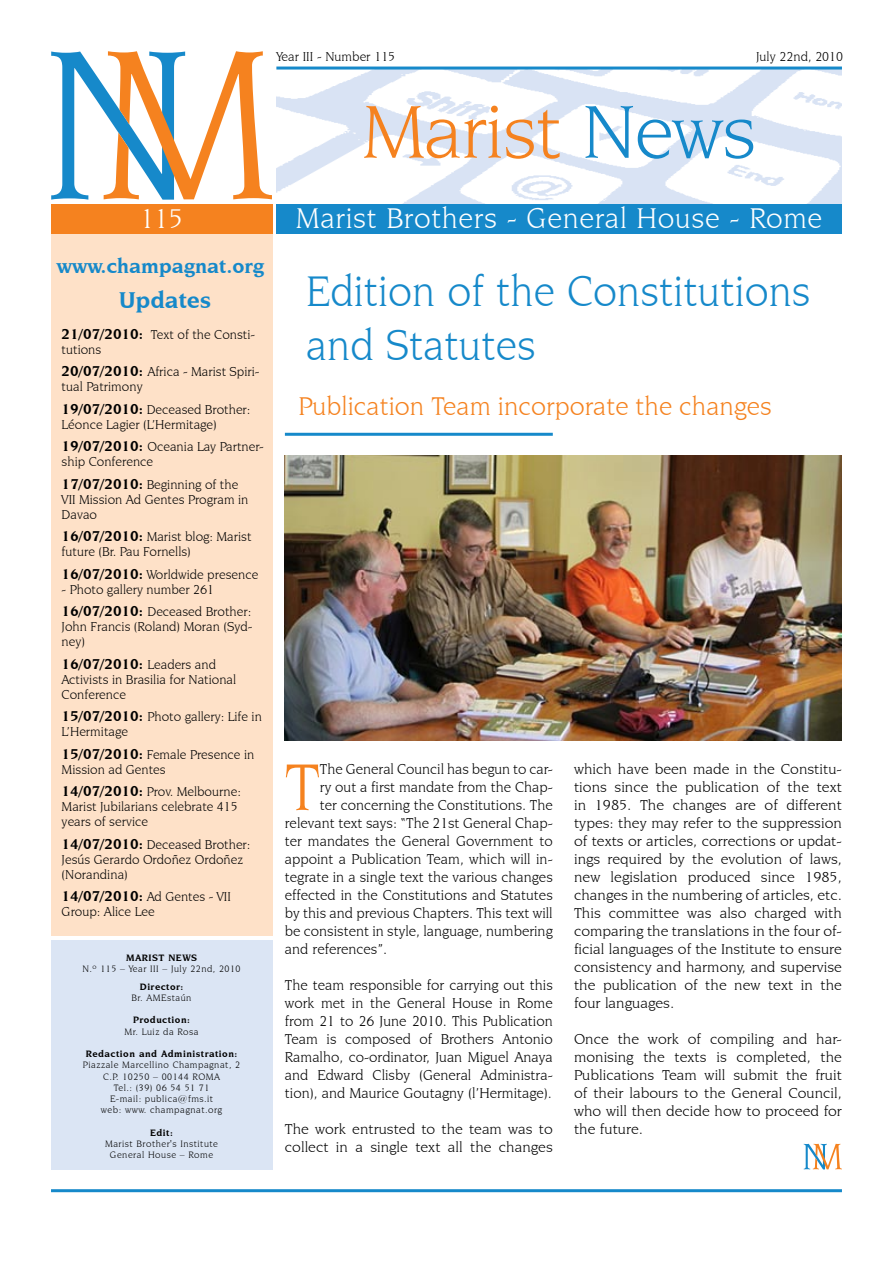
<style>
.page{position:relative;width:893px;height:1263px;background:#fff}
.page>*{position:absolute;margin:0;border:0;box-sizing:border-box;transform-origin:0 0}
.t1{font:79.5px "Novarese IT Cby BT";letter-spacing:-.015em;color:#f5821f}
.t2{font:70.05px "Novarese IT Cby BT";color:#f5821f}
.t3{font:45px/54px "Novarese IT Cby BT";color:#1689ca;scale:.96 1}
.t4{font:30px "Novarese IT Cby BT";letter-spacing:.02em;color:#fff}
.t5{font:28.5px "Novarese IT Cby BT";color:#fff}
.t6{font:27px "Novarese IT Cby BT";color:#f5821f}
.t7{font:700 24px "Novarese IT Cby BT";color:#1689ca}
.t8{font:700 21px "Novarese IT Cby BT";color:#1689ca}
.t9{font:15px/18px "Novarese IT Cby BT";color:#000;text-align:justify;scale:1.05 1}
.t10{font:15px/18px "Novarese IT Cby BT";color:#000;text-align:justify}
.t11{font:700 15px "Novarese IT Cby BT";color:#000}
.t12{font:13.5px/15px "Novarese IT Cby BT";color:#000}
.t13{font:9.75px/11.2px "Novarese IT Cby BT";letter-spacing:.05em;color:#000;text-align:center}
.t14{font:700 9.75px "Novarese IT Cby BT";letter-spacing:.05em;color:#000}
.s1{color:#1689ca}
.s2{font-weight:700;font-size:15px}
.s3{font-weight:400;font-size:13.5px}
</style>
<div class="page">
<img style="left:276px;top:70px;width:566px;height:134px">
<hr style="left:276px;top:67px;width:566px;height:3px;background:#1689ca">
<div style="left:276px;top:204px;width:566px;height:30px;background:#1689ca"></div>
<svg style="left:51px;top:51px;width:221px;height:149px"></svg>
<hr style="left:51px;top:1189px;width:791px;height:3px;background:#1689ca">
<div style="left:51px;top:234px;width:221px;height:701px;background:#fee1c8"></div>
<div style="left:51px;top:940px;width:221px;height:229px;background:#dbe5f4"></div>
<div style="left:51px;top:204px;width:221px;height:30px;background:#f5821f"></div>
<hr style="left:285px;top:433px;width:268px;height:3px;background:#1689ca">
<img style="left:285px;top:455px;width:557px;height:286px">
<svg style="left:804px;top:1144px;width:38px;height:25px"></svg>
<p class="t12" style="left:276px;top:49px;width:120px">Year III - Number 115</p>
<p class="t12" style="left:756px;top:49px;width:88px">July 22nd, 2010</p>
<h1 class="t1" style="left:362px;top:85px;width:396px">Marist <span class="s1">News</span></h1>
<h3 class="t5" style="left:140px;top:202px;width:45px">115</h3>
<h3 class="t8" style="left:57px;top:253px;width:209px">www.champagnat.org</h3>
<h3 class="t7" style="left:119px;top:285px;width:94px">Updates</h3>
<p class="t12" style="left:62px;top:327px;width:195px"><span class="s2">21/07/2010:</span> Text of the Consti&shy;tutions</p>
<p class="t12" style="left:62px;top:364px;width:199px"><span class="s2">20/07/2010:</span> Africa - Marist Spiri&shy;tual Patrimony</p>
<p class="t12" style="left:62px;top:402px;width:190px"><span class="s2">19/07/2010:</span> Deceased Brother:<br>Léonce Lagier (L’Hermitage)</p>
<p class="t12" style="left:62px;top:439px;width:204px"><span class="s2">19/07/2010:</span> Oceania Lay Partner&shy;ship Conference</p>
<p class="t12" style="left:62px;top:477px;width:188px"><span class="s2">17/07/2010:</span> Beginning of the<br>VII Mission Ad Gentes Program in<br>Davao</p>
<p class="t12" style="left:62px;top:529px;width:191px"><span class="s2">16/07/2010:</span> Marist blog: Marist future (Br. Pau Fornells)</p>
<p class="t12" style="left:62px;top:567px;width:198px"><span class="s2">16/07/2010:</span> Worldwide presence</p>
<p class="t12" style="left:62px;top:578px;width:191px;line-height:22.5px">- Photo gallery number 261<br><span class="s2">16/07/2010:</span> Deceased Brother:</p>
<p class="t12" style="left:62px;top:619px;width:192px">John Francis (Roland) Moran (Syd&shy;ney)</p>
<p class="t11" style="left:62px;top:655px;width:156px">16/07/2010: <span class="s3">Leaders and</span></p>
<p class="t12" style="left:62px;top:672px;width:176px">Activists in Brasilia for National<br>Conference</p>
<p class="t12" style="left:62px;top:709px;width:202px"><span class="s2">15/07/2010:</span> Photo gallery: Life in<br>L’Hermitage</p>
<p class="t12" style="left:62px;top:747px;width:194px"><span class="s2">15/07/2010:</span> Female Presence in<br>Mission ad Gentes</p>
<p class="t12" style="left:62px;top:784px;width:181px"><span class="s2">14/07/2010:</span> Prov. Melbourne:<br>Marist Jubilarians celebrate 415 years of service</p>
<p class="t12" style="left:62px;top:837px;width:190px"><span class="s2">14/07/2010:</span> Deceased Brother:<br>Jesús Gerardo Ordoñez Ordoñez (Norandina)</p>
<p class="t12" style="left:62px;top:889px;width:171px"><span class="s2">14/07/2010:</span> Ad Gentes - VII<br>Group: Alice Lee</p>
<p class="t14" style="left:126px;top:952px;width:72px">Marist NEWS</p>
<p class="t13" style="left:82px;top:963px;width:160px">N.º 115 – Year III – July 22nd, 2010</p>
<p class="t14" style="left:140px;top:980px;width:45px">Director:</p>
<p class="t13" style="left:132px;top:992px;width:61px">Br. AMEstaún</p>
<p class="t14" style="left:133px;top:1014px;width:58px">Production:</p>
<p class="t13" style="left:125px;top:1025px;width:75px">Mr. Luiz da Rosa</p>
<p class="t14" style="left:86px;top:1048px;width:153px">Redaction and Administration:</p>
<p class="t13" style="left:83px;top:1059px;width:159px">Piazzale Marcellino Champagnat, 2<br>C.P. 10250 – 00144 ROMA<br>Tel.: (39) 06 54 51 71<br>E-mail: publica@fms.it<br>web: www. champagnat.org</p>
<p class="t14" style="left:150px;top:1126px;width:24px">Edit:</p>
<p class="t13" style="left:105px;top:1138px;width:115px">Marist Brother's Institute<br>General House – Rome</p>
<h3 class="t4" style="left:296px;top:201px;width:528px">Marist Brothers - General House - Rome</h3>
<h3 class="t3" style="left:306px;top:264px;width:527px">Edition of the Constitutions and Statutes</h3>
<h3 class="t6" style="left:298px;top:390px;width:475px">Publication Team incorporate the changes</h3>
<h2 class="t2" style="left:285px;top:746px;width:37px">T</h2>
<p class="t10" style="left:320px;top:760px;width:234px">The General Council has begun to car-</p>
<p class="t10" style="left:320px;top:778px;width:234px">ry out a first mandate from the Chap-</p>
<p class="t10" style="left:320px;top:796px;width:234px">ter concerning the Constitutions. The</p>
<p class="t10" style="left:285px;top:814px;width:269px">relevant text says: “The 21st General Chap-</p>
<p class="t10" style="left:285px;top:832px;width:269px">ter mandates the General Government to</p>
<p class="t10" style="left:285px;top:850px;width:269px">appoint a Publication Team, which will in-</p>
<p class="t10" style="left:285px;top:868px;width:269px">tegrate in a single text the various changes</p>
<p class="t10" style="left:285px;top:886px;width:269px">effected in the Constitutions and Statutes</p>
<p class="t10" style="left:285px;top:904px;width:269px">by this and previous Chapters. This text will</p>
<p class="t10" style="left:285px;top:922px;width:269px">be consistent in style, language, numbering</p>
<p class="t10" style="left:285px;top:940px;width:104px">and references”.</p>
<p class="t10" style="left:285px;top:976px;width:269px">The team responsible for carrying out this work met in the General House in Rome from 21 to 26 June 2010. This Publication Team is composed of Brothers Antonio Ramalho, co-ordinator, Juan Miguel Anaya and Edward Clisby (General Administra&shy;tion), and Maurice Goutagny (l’Hermitage).</p>
<p class="t9" style="left:285px;top:1120px;width:257px">The work entrusted to the team was to collect in a single text all the changes</p>
<p class="t9" style="left:574px;top:760px;width:257px">which have been made in the Constitu&shy;tions since the publication of the text in 1985. The changes are of different types: they may refer to the suppression of texts or articles, corrections or updat&shy;ings required by the evolution of laws, new legislation produced since 1985, changes in the numbering of articles, etc.<br>This committee was also charged with comparing the translations in the four of&shy;ficial languages of the Institute to ensure consistency and harmony, and supervise the publication of the new text in the four languages.</p>
<p class="t9" style="left:574px;top:1030px;width:257px">Once the work of compiling and har&shy;monising the texts is completed, the Publications Team will submit the fruit of their labours to the General Council, who will then decide how to proceed for the future.</p>
</div>
